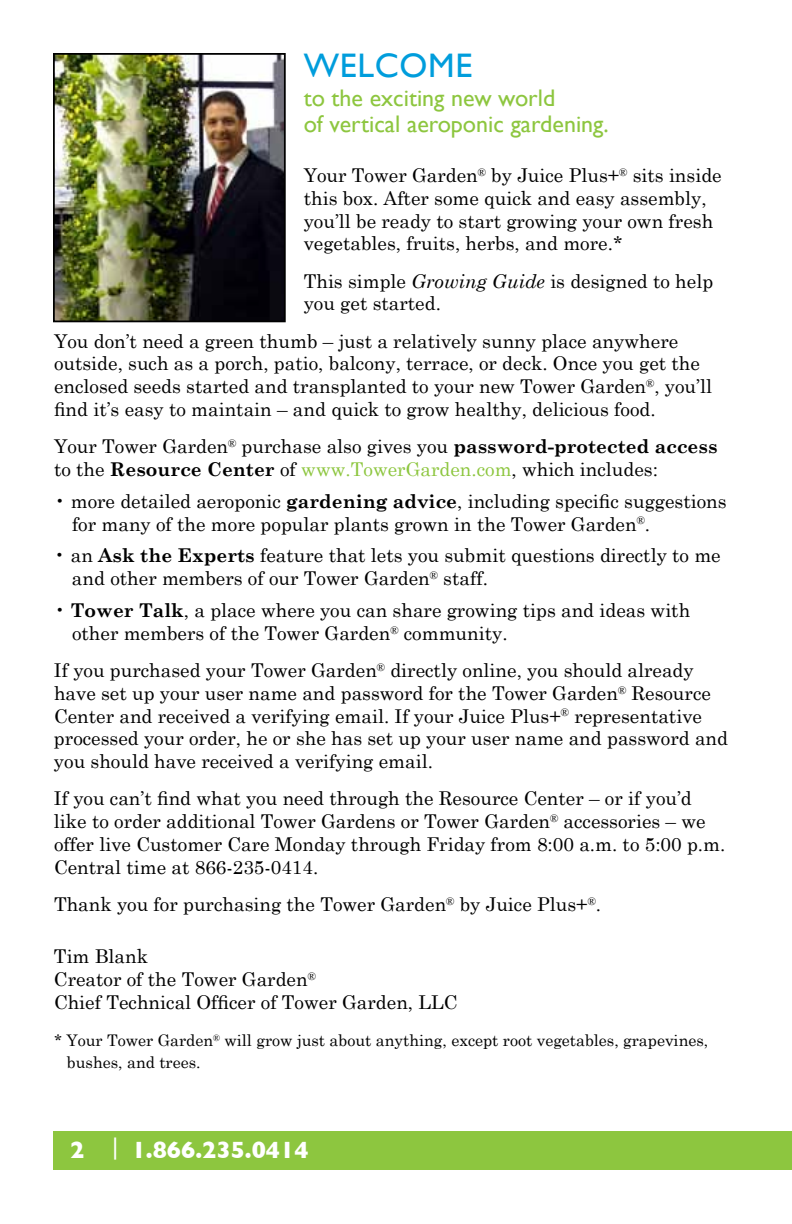
<style>
.page{position:relative;width:792px;height:1224px;background:#fff}
.page>*{position:absolute;margin:0;border:0;box-sizing:border-box;transform-origin:0 0}
.t1{font:34px "Gill Sans";letter-spacing:.02em;color:#009ddc}
.t2{font:24px/26px "Gill Sans";color:#8dc63f}
.t3{font:700 24px "Gill Sans";color:#fff}
.t4{font:19px/22.8px "Century Schoolbook";color:#000}
.t5{font:16px/21.6px "Century Schoolbook";color:#000}
.s1{font-style:italic}
.s2{font-weight:700}
.s3{color:#8dc63f}
</style>
<div class="page">
<div style="left:53px;top:1132px;width:739px;height:38px;background:#8dc63f"></div>
<img style="left:56px;top:56px;width:227px;height:263px">
<div style="left:53px;top:53px;width:233px;height:269px;border:2px solid #000"></div>
<h1 class="t1" style="left:304px;top:46px;width:170px">Welcome</h1>
<p class="t2" style="left:304px;top:85px;width:307px">to the exciting new world<br>of vertical aeroponic gardening.</p>
<p class="t4" style="left:304px;top:163px;width:420px">Your Tower Garden<sup>®</sup> by Juice Plus+<sup>®</sup> sits inside this box. After some quick and easy assembly, you’ll be ready to start growing your own fresh vegetables, fruits, herbs, and more.*</p>
<p class="t4" style="left:304px;top:269px;width:411px">This simple <span class="s1">Growing Guide</span> is designed to help you get started.</p>
<p class="t4" style="left:54px;top:329px;width:660px">You don’t need a green thumb – just a relatively sunny place anywhere outside, such as a porch, patio, balcony, terrace, or deck. Once you get the enclosed seeds started and transplanted to your new Tower Garden<sup>®</sup>, you’ll find it’s easy to maintain – and quick to grow healthy, delicious food.</p>
<p class="t4" style="left:54px;top:435px;width:665px">Your Tower Garden<sup>®</sup> purchase also gives you <span class="s2">password-protected access </span>to the <span class="s2">Resource Center</span> of <span class="s3">www.TowerGarden.com</span>, which includes:</p>
<p class="t4" style="left:72px;top:489px;width:656px;text-indent:-18px">• more detailed aeroponic <span class="s2">gardening advice</span>, including specific suggestions for many of the more popular plants grown in the Tower Garden<sup>®</sup>.</p>
<p class="t4" style="left:72px;top:544px;width:650px;text-indent:-18px">• an <span class="s2">Ask the Experts</span> feature that lets you submit questions directly to me and other members of our Tower Garden<sup>®</sup> staff.</p>
<p class="t4" style="left:72px;top:598px;width:620px;text-indent:-18px">• <span class="s2">Tower Talk</span>, a place where you can share growing tips and ideas with other members of the Tower Garden<sup>®</sup> community.</p>
<p class="t4" style="left:54px;top:658px;width:676px">If you purchased your Tower Garden<sup>®</sup> directly online, you should already have set up your user name and password for the Tower Garden<sup>®</sup> Resource Center and received a verifying email. If your Juice Plus+<sup>®</sup> representative processed your order, he or she has set up your user name and password and you should have received a verifying email.</p>
<p class="t4" style="left:54px;top:787px;width:673px">If you can’t find what you need through the Resource Center – or if you’d like to order additional Tower Gardens or Tower Garden<sup>®</sup> accessories – we offer live Customer Care Monday through Friday from 8:00 a.m. to 5:00 p.m.<br>Central time at 866-235-0414.</p>
<p class="t4" style="left:54px;top:892px;width:549px">Thank you for purchasing the Tower Garden<sup>®</sup> by Juice Plus+<sup>®</sup>.</p>
<p class="t4" style="left:54px;top:945px;width:405px">Tim Blank<br>Creator of the Tower Garden<sup>®<br></sup>Chief Technical Officer of Tower Garden, LLC</p>
<p class="t5" style="left:67px;top:1029px;width:643px;text-indent:-13px">* Your Tower Garden<sup>®</sup> will grow just about anything, except root vegetables, grapevines, bushes, and trees.</p>
<p class="t3" style="left:70px;top:1136px;width:240px">2 <sup>|</sup> 1.866.235.0414</p>
</div>
